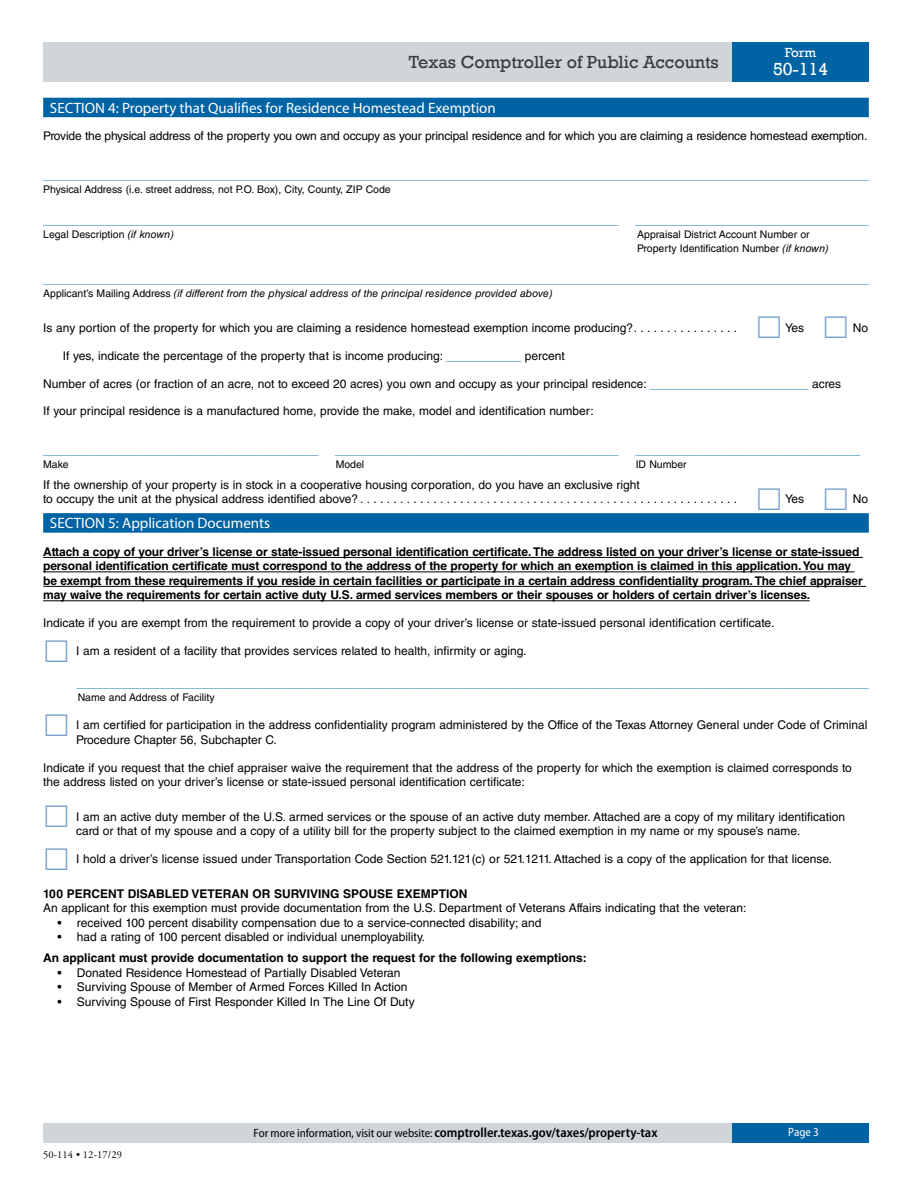
<style>
.page{position:relative;width:918px;height:1188px;background:#fff}
.page>*{position:absolute;margin:0;border:0;box-sizing:border-box;transform-origin:0 0}
.t1{font:18px "Rockwell";color:#3a3a3a}
.t2{font:18px "Rockwell";color:#fff}
.t3{font:15px "Helvetica LT Std";color:#5fa3c9}
.Divider_Bar{font:15px "Myriad Pro";color:#fff}
.t4{font:600 semi-condensed 13.5px "Myriad Pro";color:#000}
.t5{font:13.5px "Rockwell";color:#fff}
.Body_text{font:12px/14.4px "Helvetica LT Std";color:#000}
.Body_text-2{font:700 12px/14.4px "Helvetica LT Std";letter-spacing:-.01em;color:#000}
.t6{font:semi-condensed 12px "Myriad Pro";color:#fff}
.t7{font:10.5px/13.8px "Helvetica LT Std";color:#000}
.t8{font:italic 10.5px "Helvetica LT Std";color:#000}
.t9{font:10.5px "Adobe Garamond Pro";letter-spacing:.01em;color:#000}
.s1{font-style:italic}
.s2{font-style:normal}
.s3{font-size:15px;color:#5fa3c9}
.s4{font-weight:400;font-size:12px}
</style>
<div class="page">
<div style="left:43px;top:42px;width:689px;height:39px;background:#d0d5d9"></div>
<div style="left:732px;top:42px;width:137px;height:39px;background:#0063a3"></div>
<div style="left:43px;top:1123px;width:689px;height:19px;background:#d0d5d9"></div>
<div style="left:732px;top:1123px;width:137px;height:19px;background:#0063a3"></div>
<div style="left:43px;top:98px;width:826px;height:19px;background:#0063a3"></div>
<div style="left:43px;top:513px;width:826px;height:20px;background:#0063a3"></div>
<hr style="left:43px;top:557px;width:820px;height:1px;background:#000">
<hr style="left:43px;top:572px;width:811px;height:1px;background:#000">
<hr style="left:43px;top:586px;width:823px;height:1px;background:#000">
<hr style="left:43px;top:600px;width:767px;height:1px;background:#000">
<h1 class="t1" style="left:409px;top:51px;width:311px">Texas Comptroller of Public Accounts</h1>
<p class="t5" style="left:785px;top:45px;width:33px">Form</p>
<h1 class="t2" style="left:773px;top:59px;width:57px">50-114</h1>
<h2 class="Divider_Bar" style="left:50px;top:98px;width:447px">SECTION 4: Property that Qualifies for Residence Homestead Exemption</h2>
<p class="Body_text" style="left:43px;top:129px;width:826px">Provide the physical address of the property you own and occupy as your principal residence and for which you are claiming a residence homestead exemption.</p>
<p class="t3" style="left:43px;top:165px;width:827px">___________________________________________________________________________________________________</p>
<p class="t7" style="left:43px;top:182px;width:349px">Physical Address (i.e. street address, not P.O. Box), City, County, ZIP Code</p>
<p class="t3" style="left:43px;top:210px;width:827px">_____________________________________________________________________ ____________________________</p>
<p class="t7" style="left:43px;top:227px;width:132px">Legal Description <span class="s1">(if known)</span></p>
<p class="t7" style="left:637px;top:227px;width:193px">Appraisal District Account Number or<br>Property Identification Number <span class="s1">(if known)</span></p>
<p class="t3" style="left:43px;top:269px;width:827px">___________________________________________________________________________________________________</p>
<p class="t8" style="left:43px;top:287px;width:511px"><span class="s2">Applicant’s Mailing Address</span> (if different from the physical address of the principal residence provided above)</p>
<p class="Body_text" style="left:43px;top:320px;width:595px">Is any portion of the property for which you are claiming a residence homestead exemption income producing? ................</p>
<p class="Body_text" style="left:785px;top:320px;width:20px">Yes</p>
<p class="Body_text" style="left:853px;top:320px;width:17px">No</p>
<p class="Body_text" style="left:63px;top:348px;width:504px">If yes, indicate the percentage of the property that is income producing: <span class="s3">_________</span> percent</p>
<p class="Body_text" style="left:43px;top:376px;width:800px">Number of acres (or fraction of an acre, not to exceed 20 acres) you own and occupy as your principal residence: <span class="s3">___________________</span> acres</p>
<p class="Body_text" style="left:43px;top:404px;width:552px">If your principal residence is a manufactured home, provide the make, model and identification number:</p>
<p class="t3" style="left:43px;top:440px;width:819px">_________________________________ __________________________________ ___________________________</p>
<p class="t7" style="left:43px;top:457px;width:27px">Make</p>
<p class="t7" style="left:336px;top:457px;width:30px">Model</p>
<p class="t7" style="left:636px;top:457px;width:53px">ID Number</p>
<p class="Body_text" style="left:43px;top:477px;width:598px">If the ownership of your property is in stock in a cooperative housing corporation, do you have an exclusive right to occupy the unit at the physical address identified above? .........................................................</p>
<p class="Body_text" style="left:785px;top:492px;width:20px">Yes</p>
<p class="Body_text" style="left:853px;top:492px;width:17px">No</p>
<h2 class="Divider_Bar" style="left:50px;top:514px;width:222px">SECTION 5: Application Documents</h2>
<p class="Body_text-2" style="left:43px;top:544px;width:821px">Attach a copy of your driver’s license or state-issued personal identification certificate. The address listed on your driver’s license or state-issued personal identification certificate must correspond to the address of the property for which an exemption is claimed in this application. You may be exempt from these requirements if you reside in certain facilities or participate in a certain address confidentiality program. The chief appraiser may waive the requirements for certain active duty U.S. armed services members or their spouses or holders of certain driver’s licenses.</p>
<p class="Body_text" style="left:43px;top:616px;width:733px">Indicate if you are exempt from the requirement to provide a copy of your driver’s license or state-issued personal identification certificate.</p>
<p class="Body_text" style="left:76px;top:644px;width:452px">I am a resident of a facility that provides services related to health, infirmity or aging.</p>
<p class="t3" style="left:77px;top:674px;width:794px">_______________________________________________________________________________________________</p>
<p class="t7" style="left:78px;top:691px;width:139px">Name and Address of Facility</p>
<p class="Body_text" style="left:76px;top:718px;width:793px">I am certified for participation in the address confidentiality program administered by the Office of the Texas Attorney General under Code of Criminal<br>Procedure Chapter 56, Subchapter C.</p>
<p class="Body_text" style="left:43px;top:760px;width:810px">Indicate if you request that the chief appraiser waive the requirement that the address of the property for which the exemption is claimed corresponds to the address listed on your driver’s license or state-issued personal identification certificate:</p>
<p class="Body_text" style="left:76px;top:809px;width:771px">I am an active duty member of the U.S. armed services or the spouse of an active duty member. Attached are a copy of my military identification card or that of my spouse and a copy of a utility bill for the property subject to the claimed exemption in my name or my spouse’s name.</p>
<p class="Body_text" style="left:76px;top:852px;width:758px">I hold a driver’s license issued under Transportation Code Section 521.121(c) or 521.1211. Attached is a copy of the application for that license.</p>
<p class="Body_text-2" style="left:43px;top:886px;width:426px">100 PERCENT DISABLED VETERAN OR SURVIVING SPOUSE EXEMPTION</p>
<p class="Body_text" style="left:43px;top:901px;width:705px">An applicant for this exemption must provide documentation from the U.S. Department of Veterans Affairs indicating that the veteran:</p>
<p class="Body_text" style="left:57px;top:915px;width:486px">• received 100 percent disability compensation due to a service-connected disability; and</p>
<p class="Body_text" style="left:57px;top:930px;width:369px">• had a rating of 100 percent disabled or individual unemployability.</p>
<p class="Body_text-2" style="left:43px;top:951px;width:545px">An applicant must provide documentation to support the request for the following exemptions:</p>
<p class="Body_text" style="left:57px;top:966px;width:345px">• Donated Residence Homestead of Partially Disabled Veteran</p>
<p class="Body_text" style="left:57px;top:980px;width:351px">• Surviving Spouse of Member of Armed Forces Killed In Action</p>
<p class="Body_text" style="left:57px;top:994px;width:359px">• Surviving Spouse of First Responder Killed In The Line Of Duty</p>
<p class="t9" style="left:43px;top:1149px;width:80px">50-114 • 12-17/29</p>
<p class="t4" style="left:254px;top:1125px;width:405px"><span class="s4">For more information, visit our website:</span> comptroller.texas.gov/taxes/property-tax</p>
<p class="t6" style="left:788px;top:1126px;width:32px">Page 3</p>
</div>
